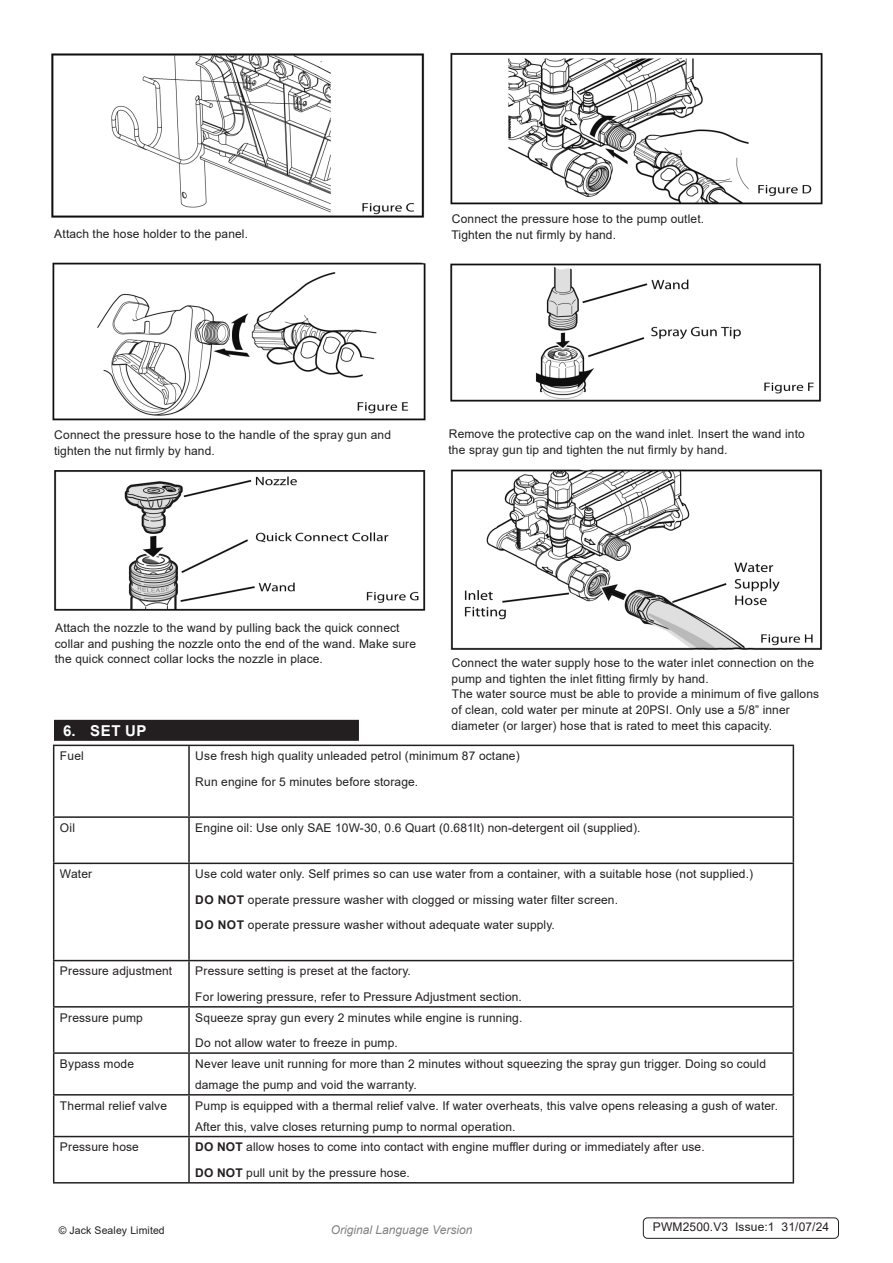
<style>
.page{position:relative;width:893px;height:1263px;background:#fff}
.page>*{position:absolute;margin:0;border:0;box-sizing:border-box;transform-origin:0 0}
.t1{font:700 15px "Arial";color:#fff}
.Instructions_Model_No{font:12px/21px "Arial";letter-spacing:.01em;color:#231f20}
.Body{font:12px/15.8px "Arial";letter-spacing:.01em;color:#231f20}
.Body__Footer{font:12px "Arial";letter-spacing:.01em;color:#231f20}
.t2{font:italic 12px "Arial";color:#808285}
.Body__Justified__7pt{font:10.5px "Arial";letter-spacing:.01em;color:#231f20}
.s1{font-weight:700}
</style>
<div class="page">
<div style="left:54px;top:720px;width:305px;height:21px;background:#231f20"></div>
<img style="left:51px;top:53px;width:374px;height:165px">
<img style="left:52px;top:262px;width:374px;height:159px">
<img style="left:54px;top:470px;width:372px;height:141px">
<img style="left:450px;top:469px;width:373px;height:181px">
<img style="left:450px;top:263px;width:372px;height:139px">
<img style="left:450px;top:52px;width:373px;height:153px">
<hr style="left:53px;top:745px;width:136px;height:1px;background:#231f20">
<hr style="left:53px;top:746px;width:1px;height:70px;background:#231f20">
<hr style="left:189px;top:745px;width:605px;height:1px;background:#231f20">
<hr style="left:188px;top:746px;width:2px;height:70px;background:#231f20">
<hr style="left:793px;top:746px;width:1px;height:70px;background:#231f20">
<hr style="left:53px;top:816px;width:136px;height:2px;background:#231f20">
<hr style="left:53px;top:818px;width:1px;height:44px;background:#231f20">
<hr style="left:189px;top:816px;width:605px;height:2px;background:#231f20">
<hr style="left:188px;top:818px;width:2px;height:44px;background:#231f20">
<hr style="left:793px;top:818px;width:1px;height:44px;background:#231f20">
<hr style="left:53px;top:862px;width:136px;height:2px;background:#231f20">
<hr style="left:53px;top:864px;width:1px;height:96px;background:#231f20">
<hr style="left:189px;top:862px;width:605px;height:2px;background:#231f20">
<hr style="left:188px;top:864px;width:2px;height:96px;background:#231f20">
<hr style="left:793px;top:864px;width:1px;height:96px;background:#231f20">
<hr style="left:53px;top:960px;width:136px;height:1px;background:#231f20">
<hr style="left:53px;top:961px;width:1px;height:45px;background:#231f20">
<hr style="left:189px;top:960px;width:605px;height:1px;background:#231f20">
<hr style="left:188px;top:961px;width:2px;height:45px;background:#231f20">
<hr style="left:793px;top:961px;width:1px;height:45px;background:#231f20">
<hr style="left:53px;top:1006px;width:136px;height:1px;background:#231f20">
<hr style="left:53px;top:1007px;width:1px;height:45px;background:#231f20">
<hr style="left:189px;top:1006px;width:605px;height:1px;background:#231f20">
<hr style="left:188px;top:1007px;width:2px;height:45px;background:#231f20">
<hr style="left:793px;top:1007px;width:1px;height:45px;background:#231f20">
<hr style="left:53px;top:1052px;width:136px;height:2px;background:#231f20">
<hr style="left:53px;top:1054px;width:1px;height:40px;background:#231f20">
<hr style="left:189px;top:1052px;width:605px;height:2px;background:#231f20">
<hr style="left:188px;top:1054px;width:2px;height:40px;background:#231f20">
<hr style="left:793px;top:1054px;width:1px;height:40px;background:#231f20">
<hr style="left:53px;top:1094px;width:136px;height:1px;background:#231f20">
<hr style="left:53px;top:1095px;width:1px;height:41px;background:#231f20">
<hr style="left:189px;top:1094px;width:605px;height:1px;background:#231f20">
<hr style="left:188px;top:1095px;width:2px;height:41px;background:#231f20">
<hr style="left:793px;top:1095px;width:1px;height:41px;background:#231f20">
<hr style="left:53px;top:1136px;width:136px;height:1px;background:#231f20">
<hr style="left:53px;top:1137px;width:1px;height:45px;background:#231f20">
<hr style="left:189px;top:1136px;width:605px;height:1px;background:#231f20">
<hr style="left:188px;top:1137px;width:2px;height:45px;background:#231f20">
<hr style="left:793px;top:1137px;width:1px;height:45px;background:#231f20">
<hr style="left:53px;top:1182px;width:136px;height:1px;background:#231f20">
<hr style="left:189px;top:1182px;width:605px;height:1px;background:#231f20">
<div style="left:643px;top:1217px;width:196px;height:22px;border:1px solid #231f20;border-radius:4px"></div>
<p class="Body" style="left:54px;top:225px;width:195px">Attach the hose holder to the panel.</p>
<p class="Body" style="left:452px;top:211px;width:254px">Connect the pressure hose to the pump outlet.<br>Tighten the nut firmly by hand.</p>
<p class="Body" style="left:54px;top:427px;width:339px">Connect the pressure hose to the handle of the spray gun and tighten the nut firmly by hand.</p>
<p class="Body" style="left:448px;top:426px;width:358px">Remove the protective cap on the wand inlet. Insert the wand into the spray gun tip and tighten the nut firmly by hand.</p>
<p class="Body" style="left:55px;top:620px;width:363px">Attach the nozzle to the wand by pulling back the quick connect collar and pushing the nozzle onto the end of the wand. Make sure the quick connect collar locks the nozzle in place.</p>
<p class="t1" style="left:63px;top:720px;width:85px">6. SET UP</p>
<p class="Body" style="left:452px;top:655px;width:364px">Connect the water supply hose to the water inlet connection on the pump and tighten the inlet fitting firmly by hand.</p>
<p class="Body" style="left:452px;top:686px;width:369px">The water source must be able to provide a minimum of five gallons of clean, cold water per minute at 20PSI. Only use a 5/8” inner diameter (or larger) hose that is rated to meet this capacity.</p>
<p class="Instructions_Model_No" style="left:60px;top:745px;width:25px">Fuel</p>
<p class="Instructions_Model_No" style="left:195px;top:745px;width:326px">Use fresh high quality unleaded petrol (minimum 87 octane)</p>
<p class="Instructions_Model_No" style="left:195px;top:771px;width:225px">Run engine for 5 minutes before storage.</p>
<p class="Instructions_Model_No" style="left:60px;top:817px;width:17px">Oil</p>
<p class="Instructions_Model_No" style="left:195px;top:817px;width:447px">Engine oil: Use only SAE 10W-30, 0.6 Quart (0.681lt) non-detergent oil (supplied).</p>
<p class="Instructions_Model_No" style="left:60px;top:863px;width:34px">Water</p>
<p class="Instructions_Model_No" style="left:195px;top:863px;width:559px">Use cold water only. Self primes so can use water from a container, with a suitable hose (not supplied.)</p>
<p class="Instructions_Model_No" style="left:195px;top:889px;width:424px"><span class="s1">DO NOT</span> operate pressure washer with clogged or missing water filter screen.</p>
<p class="Instructions_Model_No" style="left:195px;top:914px;width:361px"><span class="s1">DO NOT</span> operate pressure washer without adequate water supply.</p>
<p class="Instructions_Model_No" style="left:60px;top:960px;width:114px">Pressure adjustment</p>
<p class="Instructions_Model_No" style="left:195px;top:960px;width:217px">Pressure setting is preset at the factory.</p>
<p class="Instructions_Model_No" style="left:195px;top:986px;width:328px">For lowering pressure, refer to Pressure Adjustment section.</p>
<p class="Instructions_Model_No" style="left:60px;top:1007px;width:85px">Pressure pump</p>
<p class="Instructions_Model_No" style="left:195px;top:1007px;width:329px">Squeeze spray gun every 2 minutes while engine is running.</p>
<p class="Instructions_Model_No" style="left:195px;top:1032px;width:204px">Do not allow water to freeze in pump.</p>
<p class="Instructions_Model_No" style="left:60px;top:1053px;width:76px">Bypass mode</p>
<p class="Instructions_Model_No" style="left:195px;top:1053px;width:573px">Never leave unit running for more than 2 minutes without squeezing the spray gun trigger. Doing so could damage the pump and void the warranty.</p>
<p class="Instructions_Model_No" style="left:60px;top:1095px;width:109px">Thermal relief valve</p>
<p class="Instructions_Model_No" style="left:195px;top:1095px;width:584px">Pump is equipped with a thermal relief valve. If water overheats, this valve opens releasing a gush of water.<br>After this, valve closes returning pump to normal operation.</p>
<p class="Instructions_Model_No" style="left:60px;top:1136px;width:81px">Pressure hose</p>
<p class="Instructions_Model_No" style="left:195px;top:1136px;width:511px"><span class="s1">DO NOT</span> allow hoses to come into contact with engine muffler during or immediately after use.</p>
<p class="Instructions_Model_No" style="left:195px;top:1162px;width:216px"><span class="s1">DO NOT</span> pull unit by the pressure hose.</p>
<p class="Body__Justified__7pt" style="left:59px;top:1223px;width:108px">© Jack Sealey Limited</p>
<p class="t2" style="left:331px;top:1222px;width:143px">Original Language Version</p>
<p class="Body__Footer" style="left:653px;top:1219px;width:178px">PWM2500.V3 Issue:1 31/07/24</p>
</div>
